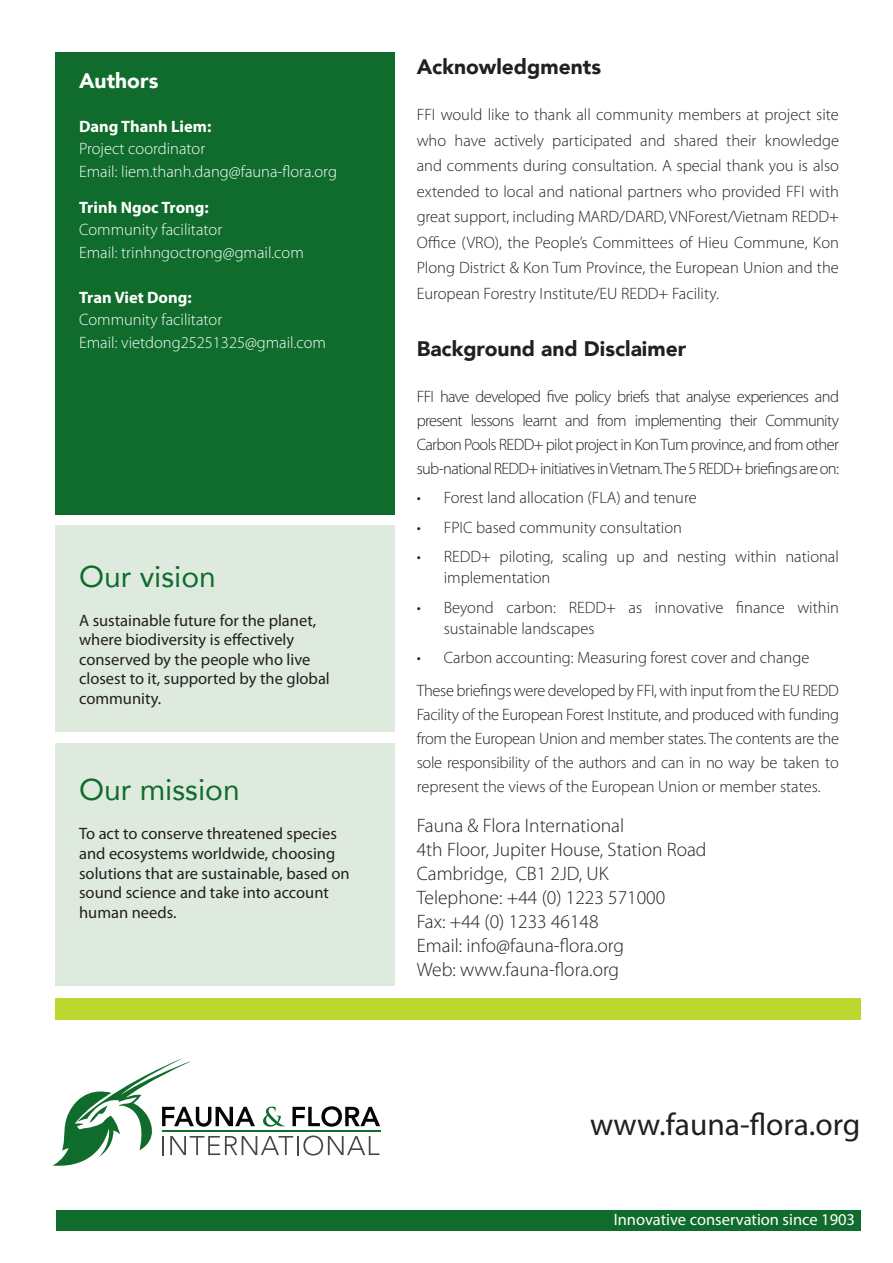
<style>
.page{position:relative;width:893px;height:1263px;background:#fff}
.page>*{position:absolute;margin:0;border:0;box-sizing:border-box;transform-origin:0 0}
.t1{font:31.5px "Myriad Pro";color:#231f20}
.t2{font:30px "Avenir";color:#0f6c2c}
.t3{font:900 21px "Avenir";color:#231f20}
.t4{font:900 21px "Avenir";color:#fff}
.t5{font:300 19.5px/24px "Myriad Pro";color:#231f20}
.t6{font:300 16.5px/25.5px "Myriad Pro";color:#231f20;text-align:justify}
.t7{font:16.5px/19.5px "Myriad Pro";color:#231f20}
.t8{font:300 16.5px/22.5px "Myriad Pro";color:#fff}
.t9{font:700 16.5px "Myriad Pro";color:#fff}
.t10{font:16.5px "Myriad Pro";color:#fff}
</style>
<div class="page">
<div style="left:56px;top:1210px;width:805px;height:20px;background:#0f6c2c"></div>
<div style="left:55px;top:744px;width:340px;height:242px;background:#dfeadf"></div>
<div style="left:55px;top:525px;width:340px;height:207px;background:#dfeadf"></div>
<div style="left:55px;top:53px;width:340px;height:462px;background:#0f6c2c"></div>
<div style="left:55px;top:998px;width:805px;height:22px;background:#bed630"></div>
<svg style="left:53px;top:1059px;width:327px;height:107px"></svg>
<hr style="left:162px;top:1130px;width:218px;height:1px;background:#0f6c2c">
<p class="t4" style="left:79px;top:63px;width:81px">Authors</p>
<p class="t9" style="left:79px;top:115px;width:134px">Dang Thanh Liem:</p>
<p class="t8" style="left:79px;top:137px;width:259px">Project coordinator<br>Email: liem.thanh.dang@fauna-flora.org</p>
<p class="t9" style="left:79px;top:197px;width:131px">Trinh Ngoc Trong:</p>
<p class="t8" style="left:79px;top:218px;width:226px">Community facilitator<br>Email: trinhngoctrong@gmail.com</p>
<p class="t9" style="left:79px;top:287px;width:114px">Tran Viet Dong:</p>
<p class="t8" style="left:79px;top:308px;width:248px">Community facilitator<br>Email: vietdong25251325@gmail.com</p>
<h2 class="t2" style="left:79px;top:552px;width:138px">Our vision</h2>
<p class="t7" style="left:79px;top:610px;width:252px">A sustainable future for the planet, where biodiversity is effectively conserved by the people who live closest to it, supported by the global community.</p>
<h2 class="t2" style="left:79px;top:766px;width:162px">Our mission</h2>
<p class="t7" style="left:79px;top:824px;width:272px">To act to conserve threatened species and ecosystems worldwide, choosing solutions that are sustainable, based on sound science and take into account human needs.</p>
<p class="t3" style="left:417px;top:48px;width:186px">Acknowledgments</p>
<p class="t6" style="left:417px;top:102px;width:424px">FFI would like to thank all community members at project site who have actively participated and shared their knowledge and comments during consultation. A special thank you is also extended to local and national partners who provided FFI with great support, including MARD/DARD, VNForest/Vietnam REDD+ Office (VRO), the People’s Committees of Hieu Commune, Kon Plong District &amp; Kon Tum Province, the European Union and the European Forestry Institute/EU REDD+ Facility.</p>
<p class="t3" style="left:417px;top:331px;width:271px">Background and Disclaimer</p>
<p class="t6" style="left:417px;top:384px;width:424px;line-height:24px">FFI have developed five policy briefs that analyse experiences and present lessons learnt and from implementing their Community Carbon Pools REDD+ pilot project in Kon Tum province, and from other sub-national REDD+ initiatives in Vietnam. The 5 REDD+ briefings are on:</p>
<p class="t6" style="left:417px;top:485px;width:281px">• Forest land allocation (FLA) and tenure</p>
<p class="t6" style="left:417px;top:514px;width:267px">• FPIC based community consultation</p>
<p class="t6" style="left:444px;top:546px;width:397px;line-height:21px;text-indent:-27px">• REDD+ piloting, scaling up and nesting within national implementation</p>
<p class="t6" style="left:444px;top:597px;width:397px;line-height:21px;text-indent:-27px">• Beyond carbon: REDD+ as innovative finance within sustainable landscapes</p>
<p class="t6" style="left:417px;top:641px;width:424px;line-height:32.5px">• Carbon accounting: Measuring forest cover and change<br>These briefings were developed by FFI, with input from the EU REDD</p>
<p class="t6" style="left:417px;top:702px;width:424px;line-height:24px">Facility of the European Forest Institute, and produced with funding from the European Union and member states. The contents are the sole responsibility of the authors and can in no way be taken to represent the views of the European Union or member states.</p>
<p class="t5" style="left:417px;top:813px;width:291px">Fauna &amp; Flora International<br>4th Floor, Jupiter House, Station Road<br>Cambridge, CB1 2JD, UK<br>Telephone: +44 (0) 1223 571000<br>Fax: +44 (0) 1233 46148<br>Email: info@fauna-flora.org<br>Web: www.fauna-flora.org</p>
<h1 class="t1" style="left:590px;top:1104px;width:272px">www.fauna-flora.org</h1>
<p class="t10" style="left:614px;top:1209px;width:243px">Innovative conservation since 1903</p>
</div>
